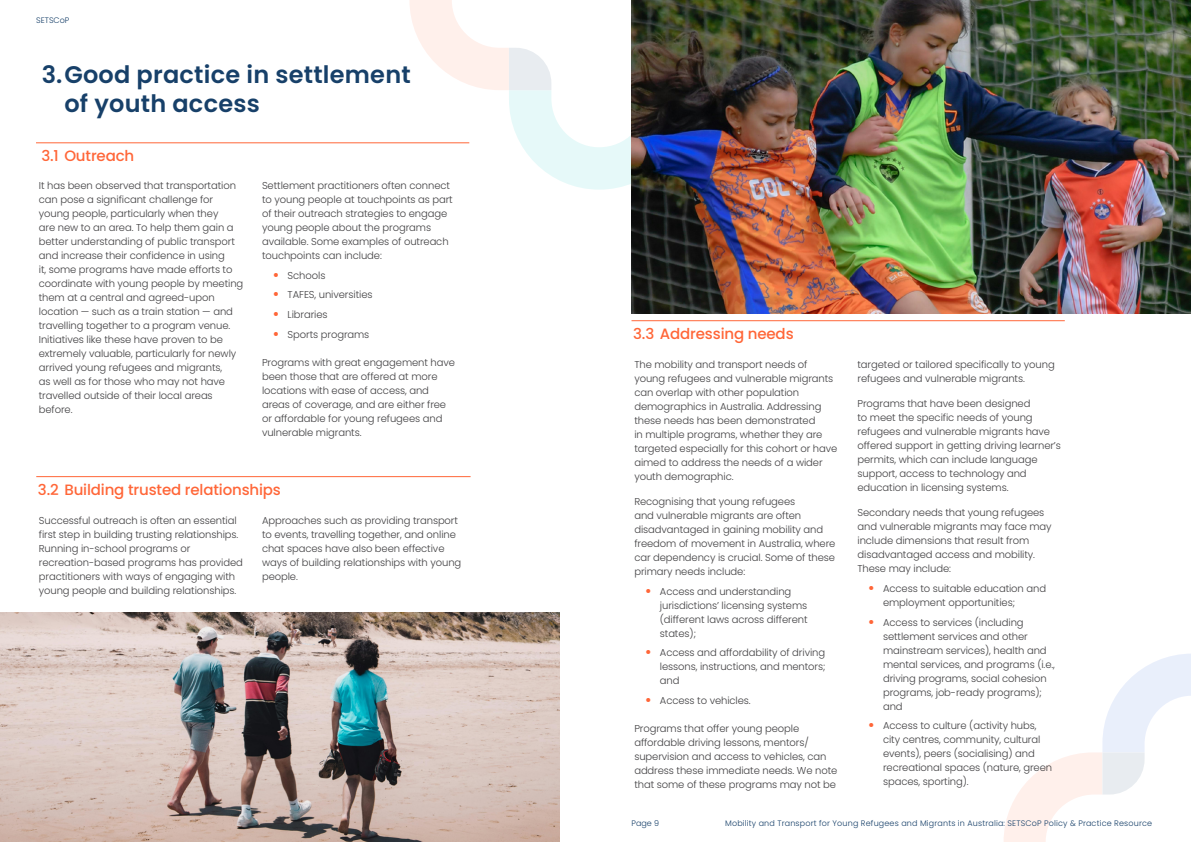
<style>
.page{position:relative;width:1191px;height:842px;background:#fff}
.page>*{position:absolute;margin:0;border:0;box-sizing:border-box;transform-origin:0 0}
.t1{font:600 24px/28.8px "Poppins";letter-spacing:.01em;color:#174069}
.t2{font:500 15px "Poppins";letter-spacing:-.01em;color:#ff6638}
.t3{font:300 10px/14px "Poppins";letter-spacing:-.01em;color:#414042}
.t4{font:300 8px "Poppins";letter-spacing:.02em;color:#174069}
.t5{font:300 8px "Poppins";color:#174069}
.s1{font-weight:900;font-size:12px;color:#ff6638}
</style>
<div class="page">
<svg style="left:1004px;top:654px;width:187px;height:188px"></svg>
<svg style="left:409px;top:0;width:222px;height:190px"></svg>
<hr style="left:36px;top:476px;width:434px;height:1px;background:#ff6638">
<img style="left:0;top:612px;width:559px;height:230px">
<img style="left:631px;top:0;width:560px;height:314px">
<hr style="left:631px;top:320px;width:433px;height:1px;background:#ff6638">
<hr style="left:36px;top:142px;width:433px;height:1px;background:#ff6638">
<p class="t5" style="left:36px;top:15px;width:35px">SETSCoP</p>
<h1 class="t1" style="left:64px;top:61px;width:348px;text-indent:-23px">3.Good practice in settlement of youth access</h1>
<h2 class="t2" style="left:41px;top:147px;width:94px">3.1 Outreach</h2>
<p class="t3" style="left:39px;top:179px;width:206px">It has been observed that transportation can pose a significant challenge for young people, particularly when they<br>are new to an area. To help them gain a better understanding of public transport and increase their confidence in using<br>it, some programs have made efforts to coordinate with young people by meeting them at a central and agreed-upon location — such as a train station — and travelling together to a program venue.<br>Initiatives like these have proven to be extremely valuable, particularly for newly arrived young refugees and migrants,<br>as well as for those who may not have travelled outside of their local areas before.</p>
<p class="t3" style="left:262px;top:179px;width:192px">Settlement practitioners often connect to young people at touchpoints as part of their outreach strategies to engage young people about the programs available. Some examples of outreach touchpoints can include:</p>
<p class="t3" style="left:273px;top:268px;width:54px"><span class="s1">•</span> Schools</p>
<p class="t3" style="left:273px;top:288px;width:101px"><span class="s1">•</span> TAFES, universities</p>
<p class="t3" style="left:273px;top:308px;width:56px"><span class="s1">•</span> Libraries</p>
<p class="t3" style="left:273px;top:327px;width:98px"><span class="s1">•</span> Sports programs</p>
<p class="t3" style="left:262px;top:355px;width:195px">Programs with great engagement have been those that are offered at more locations with ease of access, and areas of coverage, and are either free or affordable for young refugees and vulnerable migrants.</p>
<h2 class="t2" style="left:38px;top:481px;width:244px">3.2 Building trusted relationships</h2>
<p class="t3" style="left:39px;top:513px;width:206px">Successful outreach is often an essential first step in building trusting relationships.<br>Running in-school programs or recreation-based programs has provided practitioners with ways of engaging with young people and building relationships.</p>
<p class="t3" style="left:262px;top:513px;width:201px">Approaches such as providing transport to events, travelling together, and online chat spaces have also been effective ways of building relationships with young people.</p>
<h2 class="t2" style="left:633px;top:325px;width:162px">3.3 Addressing needs</h2>
<p class="t3" style="left:634px;top:357px;width:205px">The mobility and transport needs of young refugees and vulnerable migrants can overlap with other population demographics in Australia. Addressing these needs has been demonstrated<br>in multiple programs, whether they are targeted especially for this cohort or have aimed to address the needs of a wider youth demographic.</p>
<p class="t3" style="left:634px;top:494px;width:203px">Recognising that young refugees<br>and vulnerable migrants are often disadvantaged in gaining mobility and freedom of movement in Australia, where car dependency is crucial. Some of these primary needs include:</p>
<p class="t3" style="left:660px;top:584px;width:149px;text-indent:-15px"><span class="s1">•</span> Access and understanding jurisdictions’ licensing systems (different laws across different states);</p>
<p class="t3" style="left:660px;top:646px;width:167px;text-align:justify;text-indent:-15px"><span class="s1">•</span> Access and affordability of driving lessons, instructions, and mentors; and</p>
<p class="t3" style="left:645px;top:693px;width:107px"><span class="s1">•</span> Access to vehicles.</p>
<p class="t3" style="left:634px;top:722px;width:204px">Programs that offer young people affordable driving lessons, mentors/ supervision and access to vehicles, can address these immediate needs. We note that some of these programs may not be</p>
<p class="t3" style="left:857px;top:357px;width:199px">targeted or tailored specifically to young refugees and vulnerable migrants.</p>
<p class="t3" style="left:857px;top:396px;width:205px">Programs that have been designed<br>to meet the specific needs of young refugees and vulnerable migrants have offered support in getting driving learner’s permits, which can include language support, access to technology and education in licensing systems.</p>
<p class="t3" style="left:857px;top:506px;width:196px">Secondary needs that young refugees and vulnerable migrants may face may include dimensions that result from disadvantaged access and mobility.<br>These may include:</p>
<p class="t3" style="left:883px;top:581px;width:165px;text-indent:-15px"><span class="s1">•</span> Access to suitable education and employment opportunities;</p>
<p class="t3" style="left:883px;top:615px;width:173px;text-indent:-15px"><span class="s1">•</span> Access to services (including settlement services and other mainstream services), health and mental services, and programs (i.e., driving programs, social cohesion programs, job-ready programs); and</p>
<p class="t3" style="left:883px;top:719px;width:171px;text-indent:-15px"><span class="s1">•</span> Access to culture (activity hubs, city centres, community, cultural events), peers (socialising) and recreational spaces (nature, green spaces, sporting).</p>
<p class="t4" style="left:631px;top:818px;width:29px">Page 9</p>
<p class="t4" style="left:725px;top:818px;width:428px">Mobility and Transport for Young Refugees and Migrants in Australia: SETSCoP Policy &amp; Practice Resource</p>
</div>
